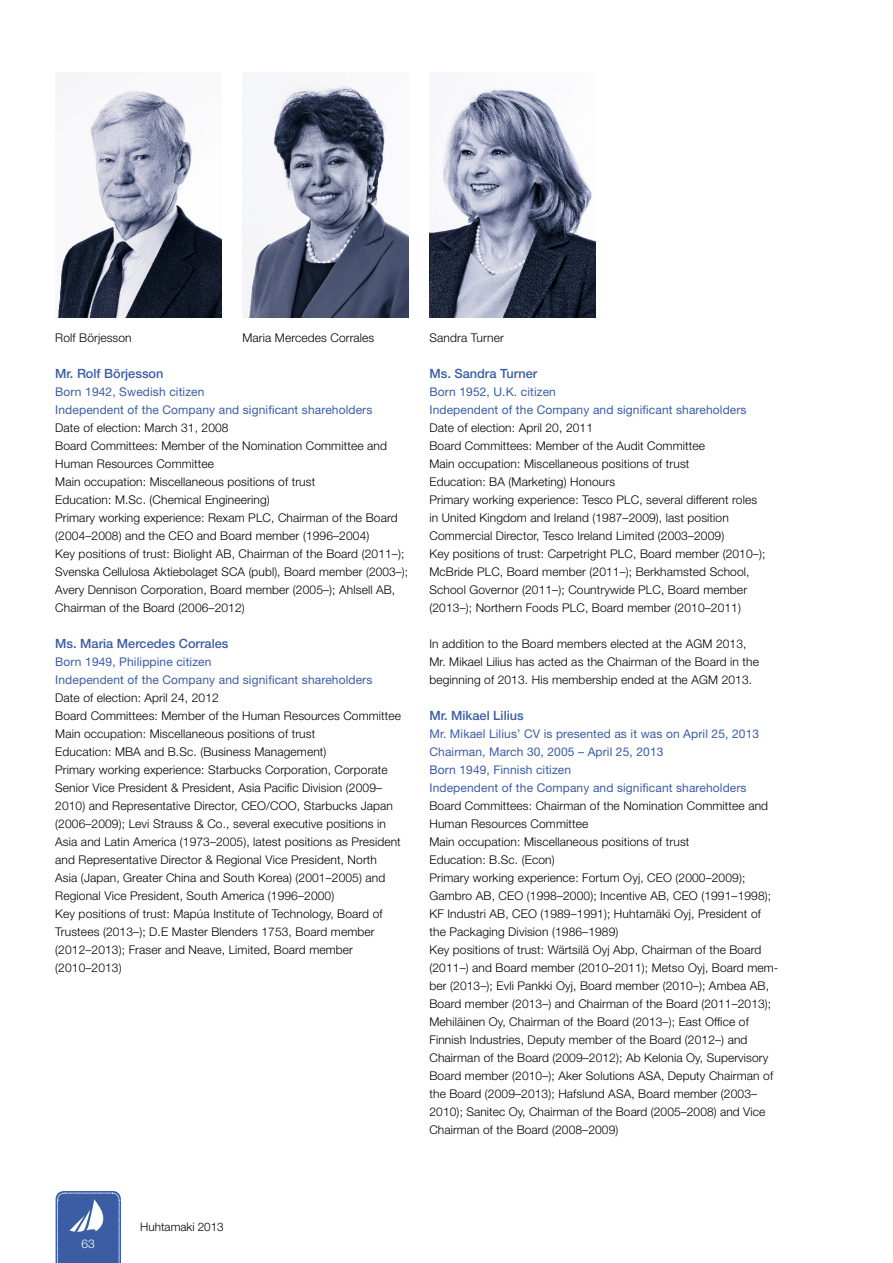
<style>
.page{position:relative;width:893px;height:1263px;background:#fff}
.page>*{position:absolute;margin:0;border:0;box-sizing:border-box;transform-origin:0 0}
.t1{font:500 12.75px "Helvetica Neue LT Std";color:#3b5da3}
.t2{font:300 12px/18px "Helvetica Neue LT Std";letter-spacing:.01em;color:#000}
.t3{font:12px/18px "Helvetica Neue LT Std";letter-spacing:.01em;color:#3b5da3}
.t4{font:300 12px "Helvetica Neue LT Std";color:#fff}
.t5{font:300 11.7px "Helvetica Neue LT Std";color:#000}
</style>
<div class="page">
<svg style="left:56px;top:1191px;width:65px;height:72px;background:#5270ae"></svg>
<img style="left:57px;top:90px;width:164px;height:228px">
<img style="left:242px;top:72px;width:166px;height:246px">
<img style="left:429px;top:89px;width:166px;height:229px">
<p class="t2" style="left:55px;top:328px;width:78px">Rolf Börjesson</p>
<p class="t2" style="left:242px;top:328px;width:134px">Maria Mercedes Corrales</p>
<p class="t2" style="left:429px;top:328px;width:76px">Sandra Turner</p>
<p class="t1" style="left:55px;top:366px;width:110px">Mr. Rolf Börjesson</p>
<p class="t3" style="left:55px;top:383px;width:319px">Born 1942, Swedish citizen<br>Independent of the Company and significant shareholders</p>
<p class="t2" style="left:55px;top:418px;width:354px">Date of election: March 31, 2008<br>Board Committees: Member of the Nomination Committee and Human Resources Committee<br>Main occupation: Miscellaneous positions of trust<br>Education: M.Sc. (Chemical Engineering)<br>Primary working experience: Rexam PLC, Chairman of the Board (2004–2008) and the CEO and Board member (1996–2004)<br>Key positions of trust: Biolight AB, Chairman of the Board (2011–); Svenska Cellulosa Aktiebolaget SCA (publ), Board member (2003–); Avery Dennison Corporation, Board member (2005–); Ahlsell AB, Chairman of the Board (2006–2012)</p>
<p class="t1" style="left:55px;top:636px;width:175px">Ms. Maria Mercedes Corrales</p>
<p class="t3" style="left:55px;top:653px;width:319px">Born 1949, Philippine citizen<br>Independent of the Company and significant shareholders</p>
<p class="t2" style="left:55px;top:688px;width:347px">Date of election: April 24, 2012<br>Board Committees: Member of the Human Resources Committee Main occupation: Miscellaneous positions of trust<br>Education: MBA and B.Sc. (Business Management)<br>Primary working experience: Starbucks Corporation, Corporate Senior Vice President &amp; President, Asia Pacific Division (2009– 2010) and Representative Director, CEO/COO, Starbucks Japan (2006–2009); Levi Strauss &amp; Co., several executive positions in Asia and Latin America (1973–2005), latest positions as President and Representative Director &amp; Regional Vice President, North Asia (Japan, Greater China and South Korea) (2001–2005) and Regional Vice President, South America (1996–2000)<br>Key positions of trust: Mapúa Institute of Technology, Board of Trustees (2013–); D.E Master Blenders 1753, Board member (2012–2013); Fraser and Neave, Limited, Board member (2010–2013)</p>
<p class="t1" style="left:429px;top:366px;width:109px">Ms. Sandra Turner</p>
<p class="t3" style="left:429px;top:383px;width:319px">Born 1952, U.K. citizen<br>Independent of the Company and significant shareholders</p>
<p class="t2" style="left:429px;top:418px;width:337px">Date of election: April 20, 2011<br>Board Committees: Member of the Audit Committee<br>Main occupation: Miscellaneous positions of trust<br>Education: BA (Marketing) Honours<br>Primary working experience: Tesco PLC, several different roles in United Kingdom and Ireland (1987–2009), last position Commercial Director, Tesco Ireland Limited (2003–2009)<br>Key positions of trust: Carpetright PLC, Board member (2010–); McBride PLC, Board member (2011–); Berkhamsted School, School Governor (2011–); Countrywide PLC, Board member (2013–); Northern Foods PLC, Board member (2010–2011)</p>
<p class="t2" style="left:429px;top:634px;width:331px">In addition to the Board members elected at the AGM 2013,<br>Mr. Mikael Lilius has acted as the Chairman of the Board in the beginning of 2013. His membership ended at the AGM 2013.</p>
<p class="t1" style="left:429px;top:708px;width:96px">Mr. Mikael Lilius</p>
<p class="t3" style="left:429px;top:725px;width:331px">Mr. Mikael Lilius’ CV is presented as it was on April 25, 2013<br>Chairman, March 30, 2005 – April 25, 2013<br>Born 1949, Finnish citizen<br>Independent of the Company and significant shareholders</p>
<p class="t2" style="left:429px;top:796px;width:350px">Board Committees: Chairman of the Nomination Committee and Human Resources Committee<br>Main occupation: Miscellaneous positions of trust<br>Education: B.Sc. (Econ)<br>Primary working experience: Fortum Oyj, CEO (2000–2009); Gambro AB, CEO (1998–2000); Incentive AB, CEO (1991–1998); KF Industri AB, CEO (1989–1991); Huhtamäki Oyj, President of the Packaging Division (1986–1989)<br>Key positions of trust: Wärtsilä Oyj Abp, Chairman of the Board (2011–) and Board member (2010–2011); Metso Oyj, Board mem&shy;ber (2013–); Evli Pankki Oyj, Board member (2010–); Ambea AB, Board member (2013–) and Chairman of the Board (2011–2013); Mehiläinen Oy, Chairman of the Board (2013–); East Office of Finnish Industries, Deputy member of the Board (2012–) and Chairman of the Board (2009–2012); Ab Kelonia Oy, Supervisory Board member (2010–); Aker Solutions ASA, Deputy Chairman of the Board (2009–2013); Hafslund ASA, Board member (2003– 2010); Sanitec Oy, Chairman of the Board (2005–2008) and Vice Chairman of the Board (2008–2009)</p>
<p class="t4" style="left:81px;top:1236px;width:15px">63</p>
<p class="t5" style="left:140px;top:1220px;width:85px">Huhtamaki 2013</p>
</div>
